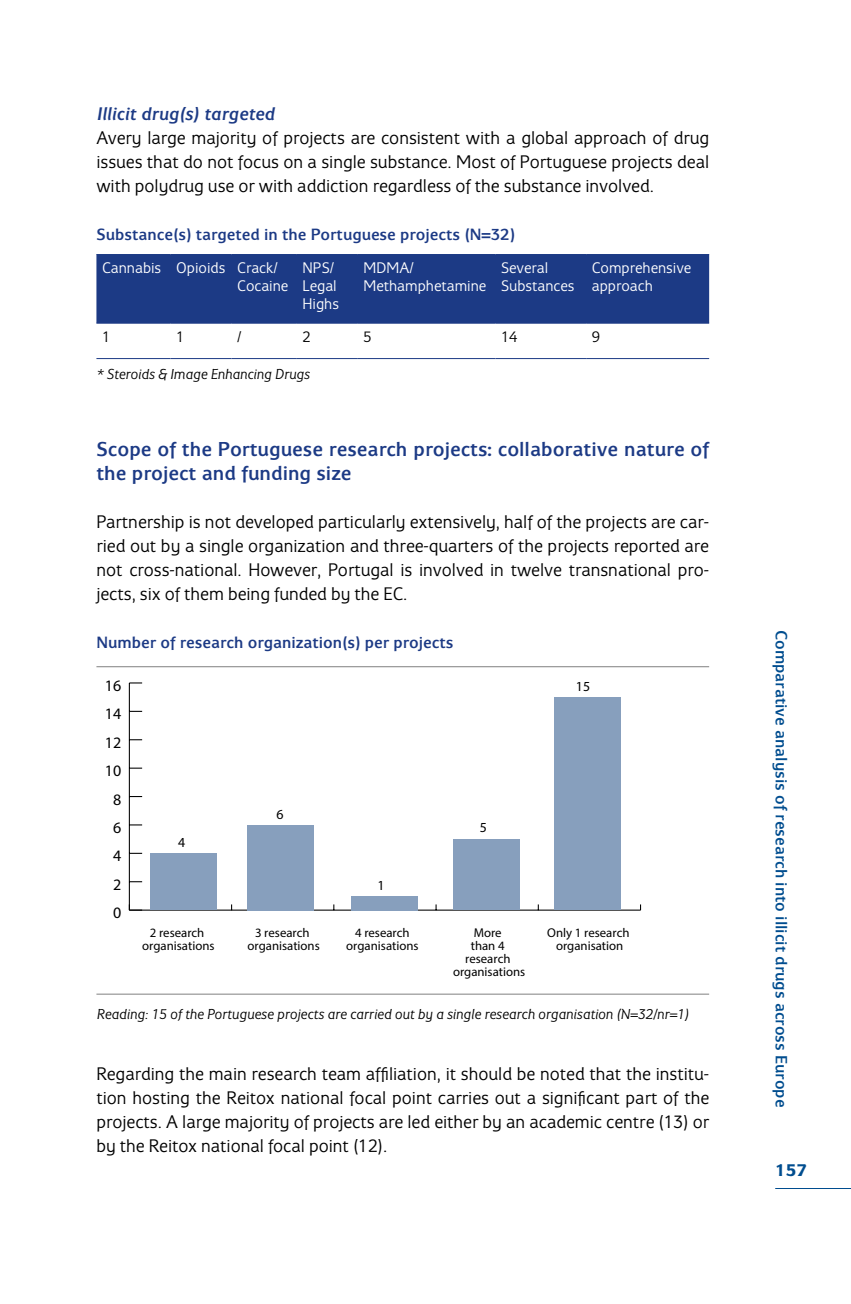
<style>
.page{position:relative;width:851px;height:1304px;background:#fff}
.page>*{position:absolute;margin:0;border:0;box-sizing:border-box;transform-origin:0 0}
.t1{font:500 21px/24px "Eurocrat";color:#1c3a85}
.t2{font:19px/24px "Eurocrat";color:#000;text-align:justify}
.t3{font:italic 500 19px "Eurocrat";color:#1c3a85}
.t4{font:700 18px "Eurocrat";color:#004d8f}
.t5{font:500 17px "Eurocrat";color:#1c3a85}
.t6{font:500 17px "Eurocrat";color:#004d8f}
.t7{font:16px/18px "Eurocrat";color:#fff}
.t8{font:16px "Myriad Pro";color:#000}
.t9{font:16px "Eurocrat";color:#000}
.t10{font:italic 15px "Eurocrat";color:#000}
.t11{font:13.8px "Myriad Pro";color:#000}
.t12{font:12.8px/12.8px "Myriad Pro";color:#000;text-align:center}
</style>
<div class="page">
<hr style="left:775px;top:1188px;width:75px;height:1px;background:#004d8f">
<div style="left:96px;top:255px;width:613px;height:68px;background:#1c3a85"></div>
<hr style="left:96px;top:254px;width:74px;height:1px;background:#1c3a85">
<hr style="left:170px;top:254px;width:61px;height:1px;background:#1c3a85">
<hr style="left:231px;top:254px;width:66px;height:1px;background:#1c3a85">
<hr style="left:297px;top:254px;width:61px;height:1px;background:#1c3a85">
<hr style="left:358px;top:254px;width:137px;height:1px;background:#1c3a85">
<hr style="left:495px;top:254px;width:91px;height:1px;background:#1c3a85">
<hr style="left:586px;top:254px;width:123px;height:1px;background:#1c3a85">
<hr style="left:96px;top:323px;width:74px;height:1px;background:#1c3a85">
<hr style="left:170px;top:323px;width:61px;height:1px;background:#1c3a85">
<hr style="left:231px;top:323px;width:66px;height:1px;background:#1c3a85">
<hr style="left:297px;top:323px;width:61px;height:1px;background:#1c3a85">
<hr style="left:358px;top:323px;width:137px;height:1px;background:#1c3a85">
<hr style="left:495px;top:323px;width:91px;height:1px;background:#1c3a85">
<hr style="left:586px;top:323px;width:123px;height:1px;background:#1c3a85">
<hr style="left:96px;top:358px;width:74px;height:1px;background:#1c3a85">
<hr style="left:170px;top:358px;width:61px;height:1px;background:#1c3a85">
<hr style="left:231px;top:358px;width:66px;height:1px;background:#1c3a85">
<hr style="left:297px;top:358px;width:61px;height:1px;background:#1c3a85">
<hr style="left:358px;top:358px;width:137px;height:1px;background:#1c3a85">
<hr style="left:495px;top:358px;width:91px;height:1px;background:#1c3a85">
<hr style="left:586px;top:358px;width:123px;height:1px;background:#1c3a85">
<hr style="left:129px;top:910px;width:511px;height:1px;background:#000">
<hr style="left:129px;top:683px;width:1px;height:227px;background:#000">
<svg style="left:129px;top:904px;width:13px;height:7px"></svg>
<svg style="left:130px;top:881px;width:12px;height:1px"></svg>
<svg style="left:130px;top:853px;width:12px;height:1px"></svg>
<svg style="left:130px;top:824px;width:12px;height:1px"></svg>
<svg style="left:130px;top:796px;width:12px;height:1px"></svg>
<svg style="left:130px;top:768px;width:12px;height:1px"></svg>
<svg style="left:130px;top:739px;width:12px;height:1px"></svg>
<svg style="left:130px;top:711px;width:12px;height:1px"></svg>
<svg style="left:129px;top:682px;width:13px;height:1px"></svg>
<div style="left:150px;top:853px;width:66px;height:57px;background:#879fbd"></div>
<div style="left:248px;top:825px;width:66px;height:85px;background:#879fbd"></div>
<div style="left:351px;top:896px;width:67px;height:14px;background:#879fbd"></div>
<div style="left:453px;top:839px;width:67px;height:71px;background:#879fbd"></div>
<div style="left:554px;top:697px;width:66px;height:213px;background:#879fbd"></div>
<hr style="left:96px;top:666px;width:613px;height:1px;background:#808080">
<hr style="left:96px;top:994px;width:613px;height:1px;background:#808080">
<p class="t3" style="left:96px;top:103px;width:179px">Illicit drug(s) targeted</p>
<p class="t2" style="left:96px;top:125px;width:614px">Avery large majority of projects are consistent with a global approach of drug issues that do not focus on a single substance. Most of Portuguese projects deal with polydrug use or with addiction regardless of the substance involved.</p>
<p class="t5" style="left:96px;top:225px;width:420px">Substance(s) targeted in the Portuguese projects (N=32)</p>
<p class="t7" style="left:237px;top:258px;width:53px;text-indent:-135px">Cannabis Opioids Crack/<br>Cocaine</p>
<p class="t7" style="left:302px;top:258px;width:38px">NPS/<br>Legal<br>Highs</p>
<p class="t7" style="left:363px;top:258px;width:124px">MDMA/<br>Methamphetamine</p>
<p class="t7" style="left:501px;top:258px;width:75px">Several<br>Substances</p>
<p class="t7" style="left:591px;top:258px;width:101px">Comprehensive approach</p>
<p class="t9" style="left:102px;top:327px;width:10px">1</p>
<p class="t9" style="left:176px;top:327px;width:10px">1</p>
<p class="t9" style="left:237px;top:327px;width:6px">/</p>
<p class="t9" style="left:302px;top:327px;width:10px">2</p>
<p class="t9" style="left:363px;top:327px;width:10px">5</p>
<p class="t9" style="left:501px;top:327px;width:18px">14</p>
<p class="t9" style="left:591px;top:327px;width:10px">9</p>
<p class="t10" style="left:96px;top:365px;width:215px">* Steroids &amp; Image Enhancing Drugs</p>
<p class="t1" style="left:96px;top:437px;width:614px">Scope of the Portuguese research projects: collaborative nature of the project and funding size</p>
<p class="t2" style="left:96px;top:509px;width:614px">Partnership is not developed particularly extensively, half of the projects are car&shy;ried out by a single organization and three-quarters of the projects reported are not cross-national. However, Portugal is involved in twelve transnational pro&shy;jects, six of them being funded by the EC.</p>
<p class="t5" style="left:96px;top:633px;width:358px">Number of research organization(s) per projects</p>
<p class="t8" style="left:105px;top:676px;width:18px">16</p>
<p class="t8" style="left:105px;top:704px;width:18px">14</p>
<p class="t8" style="left:105px;top:732px;width:18px">12</p>
<p class="t8" style="left:105px;top:761px;width:18px">10</p>
<p class="t8" style="left:113px;top:789px;width:10px">8</p>
<p class="t8" style="left:113px;top:818px;width:10px">6</p>
<p class="t8" style="left:113px;top:846px;width:10px">4</p>
<p class="t8" style="left:113px;top:874px;width:10px">2</p>
<p class="t8" style="left:113px;top:903px;width:10px">0</p>
<p class="t11" style="left:178px;top:833px;width:9px">4</p>
<p class="t12" style="left:142px;top:926px;width:74px">2 research organisations</p>
<p class="t11" style="left:276px;top:806px;width:9px">6</p>
<p class="t12" style="left:247px;top:926px;width:74px">3 research organisations</p>
<p class="t11" style="left:377px;top:877px;width:9px">1</p>
<p class="t12" style="left:346px;top:926px;width:74px">4 research organisations</p>
<p class="t11" style="left:576px;top:678px;width:16px">15</p>
<p class="t11" style="left:480px;top:819px;width:9px">5</p>
<p class="t12" style="left:453px;top:926px;width:74px">More<br>than 4 research organisations</p>
<p class="t12" style="left:547px;top:926px;width:84px">Only 1 research organisation</p>
<p class="t10" style="left:96px;top:1005px;width:593px">Reading: 15 of the Portuguese projects are carried out by a single research organisation (N=32/nr=1)</p>
<p class="t2" style="left:96px;top:1061px;width:614px">Regarding the main research team affiliation, it should be noted that the institu&shy;tion hosting the Reitox national focal point carries out a significant part of the projects. A large majority of projects are led either by an academic centre (13) or by the Reitox national focal point (12).</p>
<p class="t6" style="left:790px;top:630px;width:479px;rotate:90deg">Comparative analysis of research into illicit drugs across Europe</p>
<p class="t4" style="left:775px;top:1159px;width:33px">157</p>
</div>
